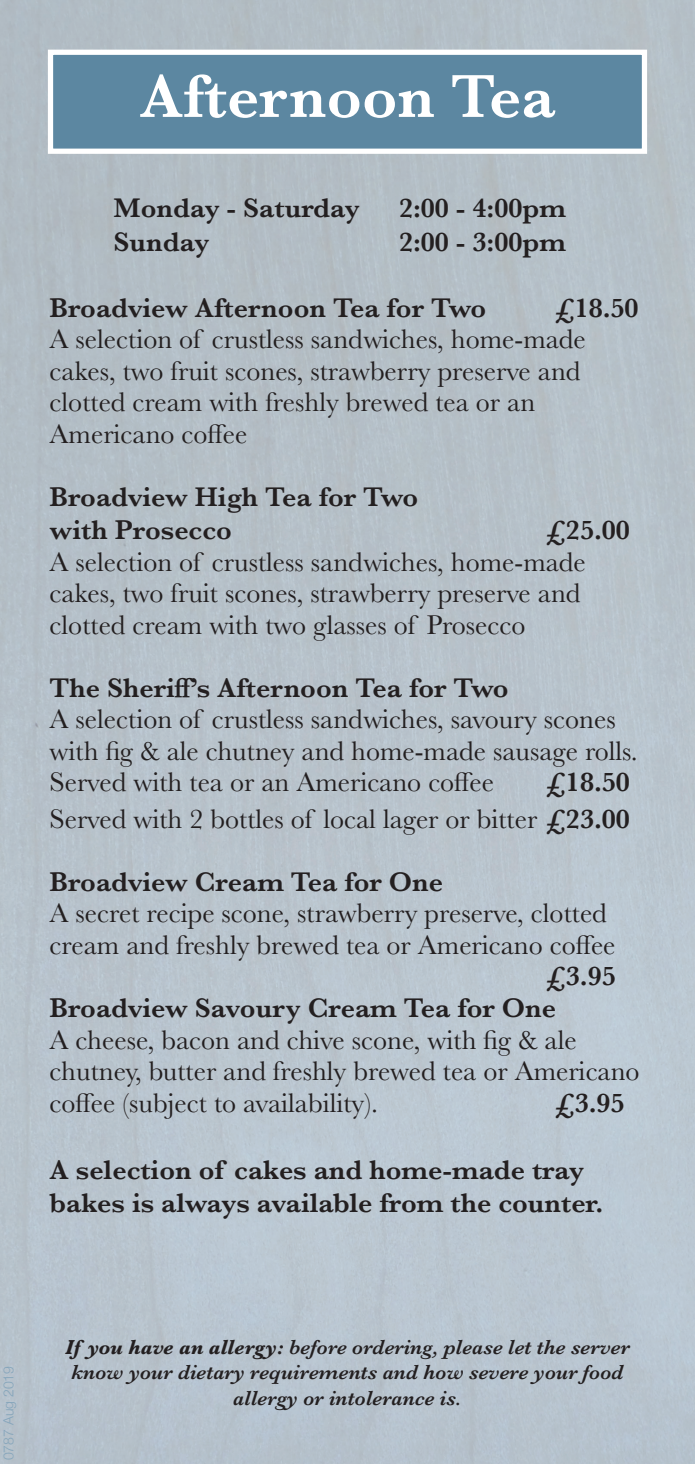
<style>
.page{position:relative;width:695px;height:1464px;background:#fff}
.page>*{position:absolute;margin:0;border:0;box-sizing:border-box;transform-origin:0 0}
.Page_heading_white{font:600 63px "Baskerville";color:#fff}
.teatime_options{font:28px/31.5px "Baskerville";color:#231f20}
.Menu_listings_with_t{font:28px/31.5px "Baskerville";color:#231f20}
.menu_items{font:28px/31.5px "Baskerville";color:#231f20}
.teatime_options-2{font:600 28px/33.6px "Baskerville";color:#231f20}
.Menu_listings_with_t-2{font:600 28px/33.6px "Baskerville";color:#231f20}
.menu_items-2{font:600 28px "Baskerville";color:#231f20}
.t1{font:italic 600 21px/25.2px "Baskerville";color:#231f20;text-align:center}
.ingredients{font:300 14px "Helvetica Neue";color:#85a5bb}
.s1{font-weight:600}
.s2{font-weight:700}
</style>
<div class="page">
<div style="left:48px;top:50px;width:599px;height:104px;background:#5c87a1;border:5px solid #fff"></div>
<p class="Page_heading_white" style="left:140px;top:52px;width:417px">Afternoon Tea</p>
<p class="Menu_listings_with_t-2" style="left:113px;top:191px;width:247px">Monday - Saturday</p>
<p class="Menu_listings_with_t-2" style="left:399px;top:191px;width:168px">2:00 - 4:00pm</p>
<p class="Menu_listings_with_t-2" style="left:113px;top:225px;width:97px">Sunday</p>
<p class="Menu_listings_with_t-2" style="left:399px;top:225px;width:168px">2:00 - 3:00pm</p>
<p class="menu_items-2" style="left:50px;top:288px;width:438px">Broadview Afternoon Tea for Two</p>
<p class="menu_items-2" style="left:554px;top:288px;width:86px">£18.50</p>
<p class="menu_items" style="left:50px;top:324px;width:537px">A selection of crustless sandwiches, home-made cakes, two fruit scones, strawberry preserve and clotted cream with freshly brewed tea or an Americano coffee</p>
<p class="teatime_options-2" style="left:50px;top:479px;width:370px">Broadview High Tea for Two with Prosecco</p>
<p class="teatime_options-2" style="left:545px;top:513px;width:86px">£25.00</p>
<p class="teatime_options" style="left:50px;top:546px;width:537px">A selection of crustless sandwiches, home-made cakes, two fruit scones, strawberry preserve and clotted cream with two glasses of Prosecco</p>
<p class="teatime_options-2" style="left:50px;top:670px;width:460px">The Sheriff’s Afternoon Tea for Two</p>
<p class="Menu_listings_with_t" style="left:50px;top:704px;width:589px">A selection of crustless sandwiches, savoury scones with fig &amp; ale chutney and home-made sausage rolls.<br>Served with tea or an Americano coffee</p>
<p class="Menu_listings_with_t-2" style="left:545px;top:765px;width:86px">£18.50</p>
<p class="Menu_listings_with_t" style="left:50px;top:803px;width:581px">Served with 2 bottles of local lager or bitter <span class="s1">£23.00</span></p>
<p class="teatime_options-2" style="left:50px;top:864px;width:395px">Broadview Cream Tea for One</p>
<p class="teatime_options" style="left:50px;top:898px;width:558px">A secret recipe scone, strawberry preserve, clotted</p>
<p class="teatime_options" style="left:50px;top:929px;width:567px">cream and freshly brewed tea or Americano coffee</p>
<p class="teatime_options-2" style="left:545px;top:959px;width:72px">£3.95</p>
<p class="teatime_options-2" style="left:50px;top:990px;width:507px">Broadview Savoury Cream Tea for One</p>
<p class="teatime_options" style="left:50px;top:1024px;width:591px">A cheese, bacon and chive scone, with fig &amp; ale chutney, butter and freshly brewed tea or Americano coffee (subject to availability).</p>
<p class="teatime_options-2" style="left:554px;top:1085px;width:72px">£3.95</p>
<p class="Menu_listings_with_t-2" style="left:50px;top:1152px;width:555px">A selection of cakes and home-made tray bakes is always available from the counter.</p>
<p class="ingredients" style="left:-3px;top:1460px;width:96px;rotate:-90deg">0787 Aug 2019</p>
<p class="t1" style="left:65px;top:1334px;width:566px"><span class="s2">If you have an allergy:</span> before ordering, please let the server know your dietary requirements and how severe your food allergy or intolerance is.</p>
</div>
